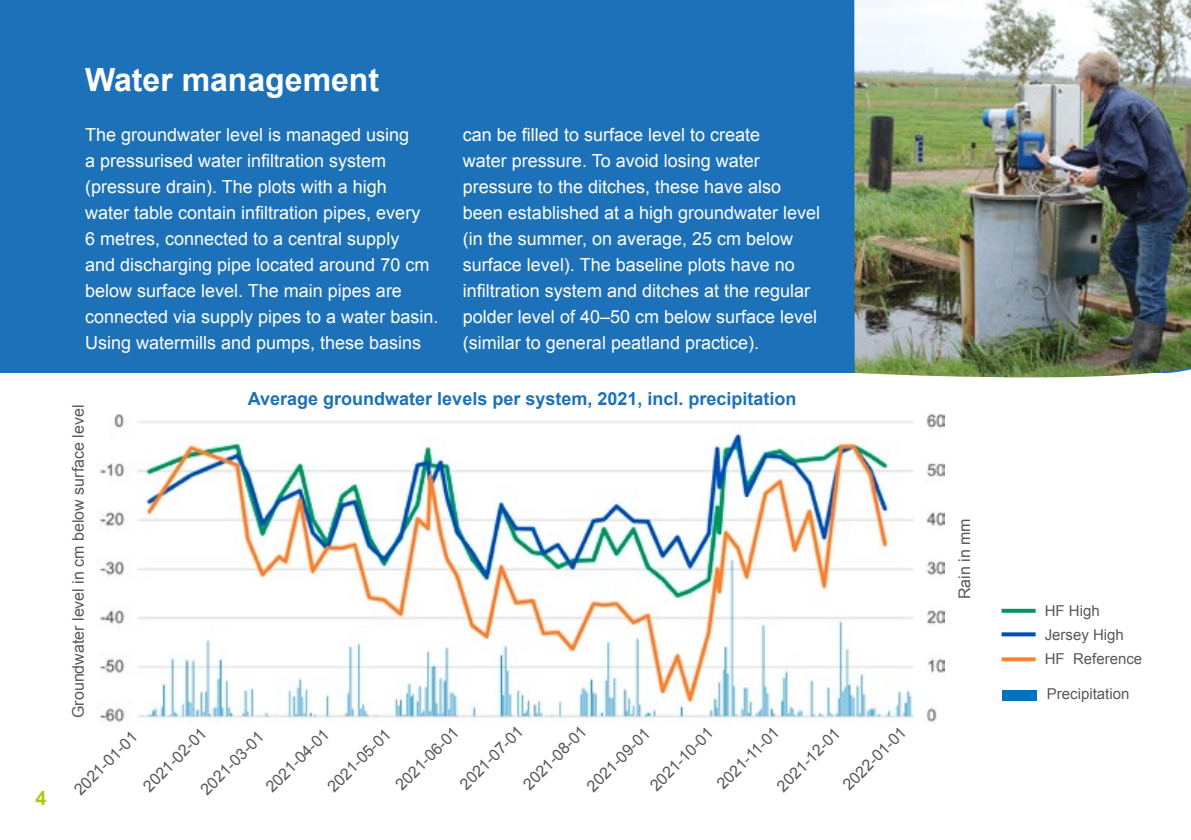
<style>
.page{position:relative;width:1191px;height:840px;background:#fff}
.page>*{position:absolute;margin:0;border:0;box-sizing:border-box;transform-origin:0 0}
.t1{font:700 32px "Arial";color:#fff}
.t2{font:700 20px "Arial";color:#afca0b}
.t3{font:18px/26px "Arial";color:#fff}
.t4{font:700 18px "Arial";color:#1d71b8}
.t5{font:16px "Arial";color:#585858}
.t6{font:15px/24px "Arial";color:#585858}
</style>
<div class="page">
<div style="left:0;top:0;width:854px;height:373px;background:#1d71b8"></div>
<img style="left:99px;top:414px;width:845px;height:309px">
<img style="left:854px;top:0;width:337px;height:378px">
<div style="left:1002px;top:689px;width:34px;height:10px;background:#0071ba"></div>
<svg style="left:1001px;top:657px;width:34px;height:4px"></svg>
<svg style="left:1001px;top:632px;width:34px;height:4px"></svg>
<svg style="left:1001px;top:608px;width:34px;height:4px"></svg>
<p class="t2" style="left:35px;top:784px;width:13px">4</p>
<h1 class="t1" style="left:85px;top:59px;width:295px">Water management</h1>
<p class="t3" style="left:85px;top:122px;width:355px">The groundwater level is managed using<br>a pressurised water infiltration system (pressure drain). The plots with a high<br>water table contain infiltration pipes, every<br>6 metres, connected to a central supply<br>and discharging pipe located around 70 cm below surface level. The main pipes are connected via supply pipes to a water basin.<br>Using watermills and pumps, these basins</p>
<p class="t3" style="left:463px;top:121px;width:359px">can be filled to surface level to create<br>water pressure. To avoid losing water pressure to the ditches, these have also been established at a high groundwater level (in the summer, on average, 25 cm below surface level). The baseline plots have no infiltration system and ditches at the regular polder level of 40–50 cm below surface level (similar to general peatland practice).</p>
<p class="t4" style="left:248px;top:386px;width:550px">Average groundwater levels per system, 2021, incl. precipitation</p>
<p class="t5" style="left:68px;top:717px;width:314px;rotate:-90deg">Groundwater level in cm below surface level</p>
<p class="t5" style="left:196px;top:784px;width:83px;rotate:-45deg">2021-03-01</p>
<p class="t5" style="left:261px;top:781px;width:83px;rotate:-45deg">2021-04-01</p>
<p class="t5" style="left:323px;top:781px;width:83px;rotate:-45deg">2021-05-01</p>
<p class="t5" style="left:391px;top:779px;width:83px;rotate:-45deg">2021-06-01</p>
<p class="t5" style="left:455px;top:778px;width:83px;rotate:-45deg">2021-07-01</p>
<p class="t5" style="left:518px;top:778px;width:83px;rotate:-45deg">2021-08-01</p>
<p class="t5" style="left:582px;top:780px;width:83px;rotate:-45deg">2021-09-01</p>
<p class="t5" style="left:645px;top:780px;width:83px;rotate:-45deg">2021-10-01</p>
<p class="t5" style="left:712px;top:778px;width:82px;rotate:-45deg">2021-11-01</p>
<p class="t5" style="left:772px;top:780px;width:83px;rotate:-45deg">2021-12-01</p>
<p class="t5" style="left:838px;top:779px;width:83px;rotate:-45deg">2022-01-01</p>
<p class="t5" style="left:69px;top:784px;width:83px;rotate:-45deg">2021-01-01</p>
<p class="t5" style="left:138px;top:780px;width:83px;rotate:-45deg">2021-02-01</p>
<p class="t5" style="left:954px;top:599px;width:82px;rotate:-90deg">Rain in mm</p>
<p class="t6" style="left:1044px;top:599px;width:99px">HF High<br>Jersey High<br>HF Reference</p>
<p class="t6" style="left:1047px;top:681px;width:84px">Precipitation</p>
</div>
